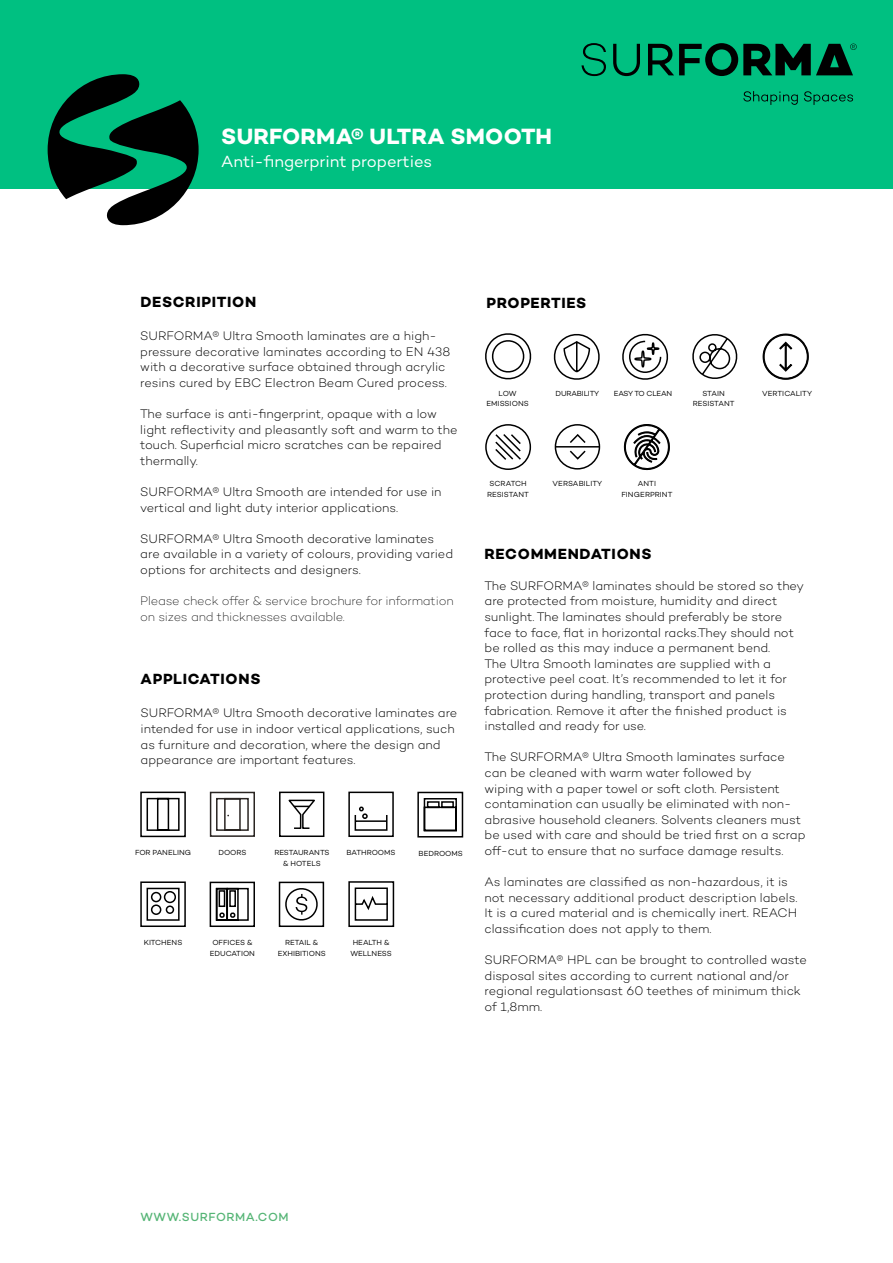
<style>
.page{position:relative;width:893px;height:1263px;background:#fff}
.page>*{position:absolute;margin:0;border:0;box-sizing:border-box;transform-origin:0 0}
.t1{font:700 22.5px "Campton";letter-spacing:.005em;color:#fff}
.t2{font:16.5px "Campton";letter-spacing:-.005em;color:#fff}
.t3{font:700 15px "Campton";letter-spacing:.05em;color:#000}
.t4{font:300 12.6px/15.6px "Campton";color:#000}
.t5{font:200 12.6px/15.6px "Campton";letter-spacing:-.015em;color:#000}
.t6{font:500 12px "Campton";letter-spacing:.05em;color:#56b576}
.t7{font:7.5px/10.5px "Campton";color:#000;text-align:center}
.t8{font:7.5px "Campton";letter-spacing:-.02em;color:#000}
</style>
<div class="page">
<div style="left:0;top:0;width:893px;height:189px;background:#00c081"></div>
<svg style="left:581px;top:43px;width:25px;height:33px"></svg>
<svg style="left:613px;top:44px;width:27px;height:32px"></svg>
<svg style="left:648px;top:43px;width:209px;height:33px"></svg>
<svg style="left:743px;top:91px;width:55px;height:14px"></svg>
<svg style="left:804px;top:91px;width:49px;height:14px"></svg>
<svg style="left:48px;top:74px;width:151px;height:151px"></svg>
<svg style="left:140px;top:791px;width:46px;height:47px"></svg>
<svg style="left:288px;top:799px;width:27px;height:30px"></svg>
<div style="left:279px;top:791px;width:45px;height:46px;border:2px solid #000"></div>
<svg style="left:348px;top:791px;width:46px;height:46px"></svg>
<svg style="left:140px;top:881px;width:46px;height:46px"></svg>
<svg style="left:209px;top:881px;width:46px;height:46px"></svg>
<svg style="left:278px;top:881px;width:47px;height:46px"></svg>
<svg style="left:348px;top:881px;width:47px;height:46px"></svg>
<svg style="left:417px;top:791px;width:47px;height:47px"></svg>
<svg style="left:209px;top:791px;width:46px;height:46px"></svg>
<svg style="left:485px;top:424px;width:47px;height:46px"></svg>
<svg style="left:553px;top:334px;width:47px;height:46px"></svg>
<svg style="left:485px;top:333px;width:47px;height:47px"></svg>
<svg style="left:692px;top:334px;width:46px;height:45px"></svg>
<svg style="left:622px;top:333px;width:47px;height:47px"></svg>
<div style="left:555px;top:424px;width:45px;height:46px;border:2px solid #000;border-radius:50%"></div>
<svg style="left:569px;top:434px;width:17px;height:26px"></svg>
<hr style="left:556px;top:446px;width:44px;height:2px;background:#000">
<svg style="left:624px;top:424px;width:46px;height:46px"></svg>
<svg style="left:763px;top:334px;width:46px;height:46px"></svg>
<h1 class="t1" style="left:221px;top:122px;width:332px">SURFORMA® ULTRA SMOOTH</h1>
<h2 class="t2" style="left:221px;top:151px;width:213px">Anti-fingerprint properties</h2>
<p class="t3" style="left:140px;top:292px;width:117px">DESCRIPITION</p>
<p class="t4" style="left:140px;top:328px;width:312px">SURFORMA® Ultra Smooth laminates are a high&shy;pressure decorative laminates according to EN 438 with a decorative surface obtained through acrylic resins cured by EBC Electron Beam Cured process.</p>
<p class="t4" style="left:140px;top:406px;width:319px">The surface is anti-fingerprint, opaque with a low light reflectivity and pleasantly soft and warm to the touch. Superficial micro scratches can be repaired thermally.</p>
<p class="t4" style="left:140px;top:484px;width:303px">SURFORMA® Ultra Smooth are intended for use in vertical and light duty interior applications.</p>
<p class="t4" style="left:140px;top:530px;width:314px">SURFORMA® Ultra Smooth decorative laminates are available in a variety of colours, providing varied options for architects and designers.</p>
<p class="t5" style="left:140px;top:593px;width:315px">Please check offer &amp; service brochure for information on sizes and thicknesses available.</p>
<p class="t3" style="left:141px;top:670px;width:121px">APPLICATIONS</p>
<p class="t4" style="left:141px;top:705px;width:318px">SURFORMA® Ultra Smooth decorative laminates are intended for use in indoor vertical applications, such as furniture and decoration, where the design and appearance are important features.</p>
<p class="t7" style="left:135px;top:847px;width:58px">FOR PANELING</p>
<p class="t7" style="left:218px;top:847px;width:30px">DOORS</p>
<p class="t7" style="left:274px;top:847px;width:57px">RESTAURANTS &amp; HOTELS</p>
<p class="t7" style="left:347px;top:847px;width:50px">BATHROOMS</p>
<p class="t7" style="left:419px;top:848px;width:46px">BEDROOMS</p>
<p class="t7" style="left:144px;top:937px;width:40px">KITCHENS</p>
<p class="t7" style="left:210px;top:937px;width:47px">OFFICES &amp;<br>EDUCATION</p>
<p class="t7" style="left:278px;top:937px;width:49px">RETAIL &amp;<br>EXHIBITIONS</p>
<p class="t7" style="left:350px;top:937px;width:43px">HEALTH &amp;<br>WELLNESS</p>
<p class="t3" style="left:486px;top:293px;width:101px">PROPERTIES</p>
<p class="t7" style="left:499px;top:388px;width:19px">LOW</p>
<p class="t8" style="left:556px;top:388px;width:45px">DURABILITY</p>
<p class="t8" style="left:614px;top:388px;width:60px">EASY TO CLEAN</p>
<p class="t7" style="left:486px;top:398px;width:44px">EMISSIONS</p>
<p class="t7" style="left:693px;top:388px;width:43px">STAIN<br>RESISTANT</p>
<p class="t7" style="left:762px;top:388px;width:51px">VERTICALITY</p>
<p class="t7" style="left:487px;top:478px;width:43px">SCRATCH<br>RESISTANT</p>
<p class="t7" style="left:553px;top:478px;width:51px">VERSABILITY</p>
<p class="t7" style="left:621px;top:478px;width:53px">ANTI<br>FINGERPRINT</p>
<p class="t3" style="left:485px;top:544px;width:169px">RECOMMENDATIONS</p>
<p class="t4" style="left:484px;top:577px;width:321px">The SURFORMA® laminates should be stored so they are protected from moisture, humidity and direct sunlight. The laminates should preferably be store face to face, flat in horizontal racks.They should not be rolled as this may induce a permanent bend.<br>The Ultra Smooth laminates are supplied with a protective peel coat. It’s recommended to let it for protection during handling, transport and panels fabrication. Remove it after the finished product is installed and ready for use.</p>
<p class="t4" style="left:484px;top:749px;width:323px">The SURFORMA® Ultra Smooth laminates surface can be cleaned with warm water followed by<br>wiping with a paper towel or soft cloth. Persistent contamination can usually be eliminated with non&shy;abrasive household cleaners. Solvents cleaners must be used with care and should be tried first on a scrap off-cut to ensure that no surface damage results.</p>
<p class="t4" style="left:484px;top:874px;width:314px">As laminates are classified as non-hazardous, it is not necessary additional product description labels.<br>It is a cured material and is chemically inert. REACH classification does not apply to them.</p>
<p class="t4" style="left:484px;top:952px;width:324px">SURFORMA® HPL can be brought to controlled waste disposal sites according to current national and/or regional regulationsast 60 teethes of minimum thick of 1,8mm.</p>
<p class="t6" style="left:140px;top:1210px;width:150px">WWW.SURFORMA.COM</p>
</div>
